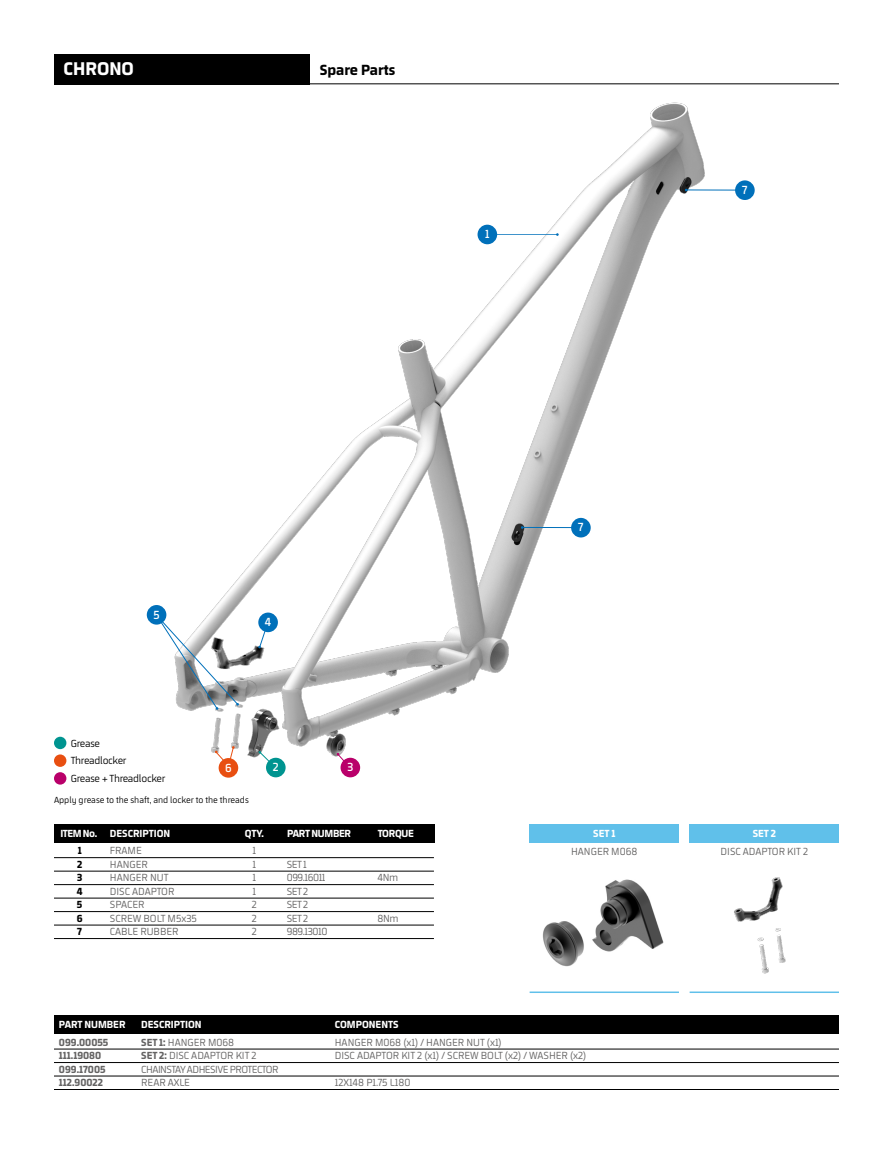
<style>
.page{position:relative;width:893px;height:1157px;background:#fff}
.page>*{position:absolute;margin:0;border:0;box-sizing:border-box;transform-origin:0 0}
.t1{font:700 18.75px "Mond BETA";color:#fff}
.t2{font:700 15px "Mond BETA";color:#000}
.t3{font:600 12px "Forward";color:#fff}
.t4{font:10.5px/13.5px "Forward";color:#646363}
.t5{font:10.5px/13.5px "Forward";letter-spacing:-.025em;color:#646363}
.t6{font:700 10.5px "Forward";color:#fff}
.t7{font:10.5px/17.7px "Forward";letter-spacing:-.025em;color:#000}
.t8{font:700 10.5px/13.5px "Forward";color:#646363}
.t9{font:10.5px/13.5px "Forward";letter-spacing:-.04em;color:#646363}
.t10{font:700 10.5px "Forward";letter-spacing:-.025em;color:#fff}
.t11{font:700 10.5px/13.5px "Forward";color:#000;text-align:justify}
.t12{font:9px "Forward";color:#000}
.s1{font-weight:700}
</style>
<div class="page">
<img style="left:147px;top:102px;width:576px;height:672px">
<svg style="left:337px;top:753px;width:14px;height:15px"></svg>
<hr style="left:487px;top:234px;width:70px;height:1px;background:#0070ba">
<img style="left:542px;top:879px;width:122px;height:88px">
<div style="left:530px;top:824px;width:149px;height:18px;background:#60c0ea"></div>
<hr style="left:530px;top:991px;width:149px;height:2px;background:#60c0ea">
<hr style="left:522px;top:527px;width:59px;height:1px;background:#0070ba">
<hr style="left:686px;top:190px;width:59px;height:1px;background:#0070ba">
<div style="left:54px;top:824px;width:380px;height:18px;background:#000"></div>
<hr style="left:54px;top:857px;width:380px;height:1px;background:#000">
<hr style="left:54px;top:911px;width:380px;height:1px;background:#000">
<hr style="left:54px;top:884px;width:380px;height:1px;background:#000">
<hr style="left:54px;top:938px;width:380px;height:1px;background:#000">
<hr style="left:54px;top:871px;width:380px;height:1px;background:#000">
<hr style="left:54px;top:924px;width:380px;height:1px;background:#000">
<hr style="left:54px;top:897px;width:380px;height:1px;background:#000">
<div style="left:54px;top:1015px;width:785px;height:18px;background:#000"></div>
<hr style="left:54px;top:1048px;width:785px;height:1px;background:#000">
<hr style="left:54px;top:1075px;width:785px;height:1px;background:#000">
<hr style="left:54px;top:1089px;width:785px;height:1px;background:#000">
<hr style="left:54px;top:1062px;width:785px;height:1px;background:#000">
<img style="left:757px;top:938px;width:29px;height:36px">
<div style="left:690px;top:824px;width:149px;height:18px;background:#60c0ea"></div>
<hr style="left:690px;top:991px;width:149px;height:2px;background:#60c0ea">
<img style="left:734px;top:877px;width:49px;height:61px">
<svg style="left:258px;top:750px;width:19px;height:19px"></svg>
<svg style="left:156px;top:614px;width:83px;height:96px"></svg>
<svg style="left:215px;top:746px;width:20px;height:18px"></svg>
<svg style="left:258px;top:625px;width:11px;height:23px"></svg>
<div style="left:219px;top:758px;width:19px;height:19px;background:#e84f11;border-radius:50%"></div>
<div style="left:266px;top:757px;width:20px;height:20px;background:#009490;border-radius:50%"></div>
<div style="left:341px;top:757px;width:19px;height:20px;background:#b9006a;border-radius:50%"></div>
<div style="left:735px;top:180px;width:20px;height:20px;background:#0070ba;border-radius:50%"></div>
<div style="left:571px;top:518px;width:20px;height:19px;background:#0070ba;border-radius:50%"></div>
<div style="left:147px;top:605px;width:19px;height:19px;background:#0070ba;border-radius:50%"></div>
<div style="left:258px;top:612px;width:20px;height:20px;background:#0070ba;border-radius:50%"></div>
<div style="left:478px;top:225px;width:19px;height:19px;background:#0070ba;border-radius:50%"></div>
<hr style="left:54px;top:83px;width:785px;height:1px;background:#000">
<div style="left:54px;top:54px;width:255px;height:30px;background:#000"></div>
<div style="left:54px;top:736px;width:12px;height:13px;background:#009490;border-radius:50%"></div>
<div style="left:54px;top:754px;width:12px;height:13px;background:#e84f11;border-radius:50%"></div>
<div style="left:54px;top:772px;width:12px;height:12px;background:#b9006a;border-radius:50%"></div>
<h1 class="t1" style="left:64px;top:57px;width:72px">CHRONO</h1>
<h2 class="t2" style="left:320px;top:60px;width:77px">Spare Parts</h2>
<p class="t3" style="left:485px;top:226px;width:6px">1</p>
<p class="t3" style="left:742px;top:182px;width:7px">7</p>
<p class="t3" style="left:153px;top:607px;width:8px">5</p>
<p class="t3" style="left:265px;top:614px;width:8px">4</p>
<p class="t7" style="left:71px;top:734px;width:57px">Grease<br>Threadlocker</p>
<p class="t12" style="left:54px;top:794px;width:196px">Apply grease to the shaft, and locker to the threads</p>
<p class="t3" style="left:225px;top:760px;width:8px">6</p>
<p class="t3" style="left:273px;top:759px;width:7px">2</p>
<p class="t3" style="left:347px;top:759px;width:7px">3</p>
<p class="t7" style="left:71px;top:770px;width:96px">Grease + Threadlocker</p>
<p class="t3" style="left:578px;top:519px;width:7px">7</p>
<p class="t6" style="left:60px;top:826px;width:111px">ITEM No. DESCRIPTION</p>
<p class="t6" style="left:245px;top:826px;width:21px">QTY.</p>
<p class="t10" style="left:287px;top:826px;width:65px">PART NUMBER</p>
<p class="t6" style="left:378px;top:826px;width:38px">TORQUE</p>
<p class="t6" style="left:593px;top:826px;width:24px">SET 1</p>
<p class="t4" style="left:110px;top:844px;width:89px">FRAME<br>HANGER<br>HANGER NUT<br>DISC ADAPTOR<br>SPACER<br>SCREW BOLT M5x35<br>CABLE RUBBER</p>
<p class="t11" style="left:77px;top:844px;width:7px">1<br>2<br>3<br>4<br>5<br>6<br>7</p>
<p class="t4" style="left:252px;top:844px;width:6px;text-align:justify">1<br>1<br>1<br>1<br>2<br>2<br>2</p>
<p class="t4" style="left:571px;top:845px;width:68px">HANGER M068</p>
<p class="t9" style="left:287px;top:857px;width:42px">SET 1<br>099.16011<br>SET 2<br>SET 2<br>SET 2<br>989.13010</p>
<p class="t4" style="left:378px;top:871px;width:22px">4Nm</p>
<p class="t4" style="left:378px;top:911px;width:22px">8Nm</p>
<p class="t6" style="left:59px;top:1017px;width:68px">PART NUMBER</p>
<p class="t6" style="left:141px;top:1017px;width:62px">DESCRIPTION</p>
<p class="t6" style="left:335px;top:1017px;width:65px">COMPONENTS</p>
<p class="t8" style="left:59px;top:1035px;width:51px">099.00055<br>111.19080<br>099.17005<br>112.90022</p>
<p class="t5" style="left:141px;top:1035px;width:139px"><span class="s1">SET 1:</span> HANGER M068<br><span class="s1">SET 2:</span> DISC ADAPTOR KIT 2<br>CHAINSTAY ADHESIVE PROTECTOR<br>REAR AXLE</p>
<p class="t4" style="left:335px;top:1035px;width:253px">HANGER M068 (x1) / HANGER NUT (x1)<br>DISC ADAPTOR KIT 2 (x1) / SCREW BOLT (x2) / WASHER (x2)</p>
<p class="t4" style="left:335px;top:1076px;width:77px">12X148 P1.75 L180</p>
<p class="t6" style="left:753px;top:826px;width:25px">SET 2</p>
<p class="t4" style="left:721px;top:845px;width:89px">DISC ADAPTOR KIT 2</p>
</div>
